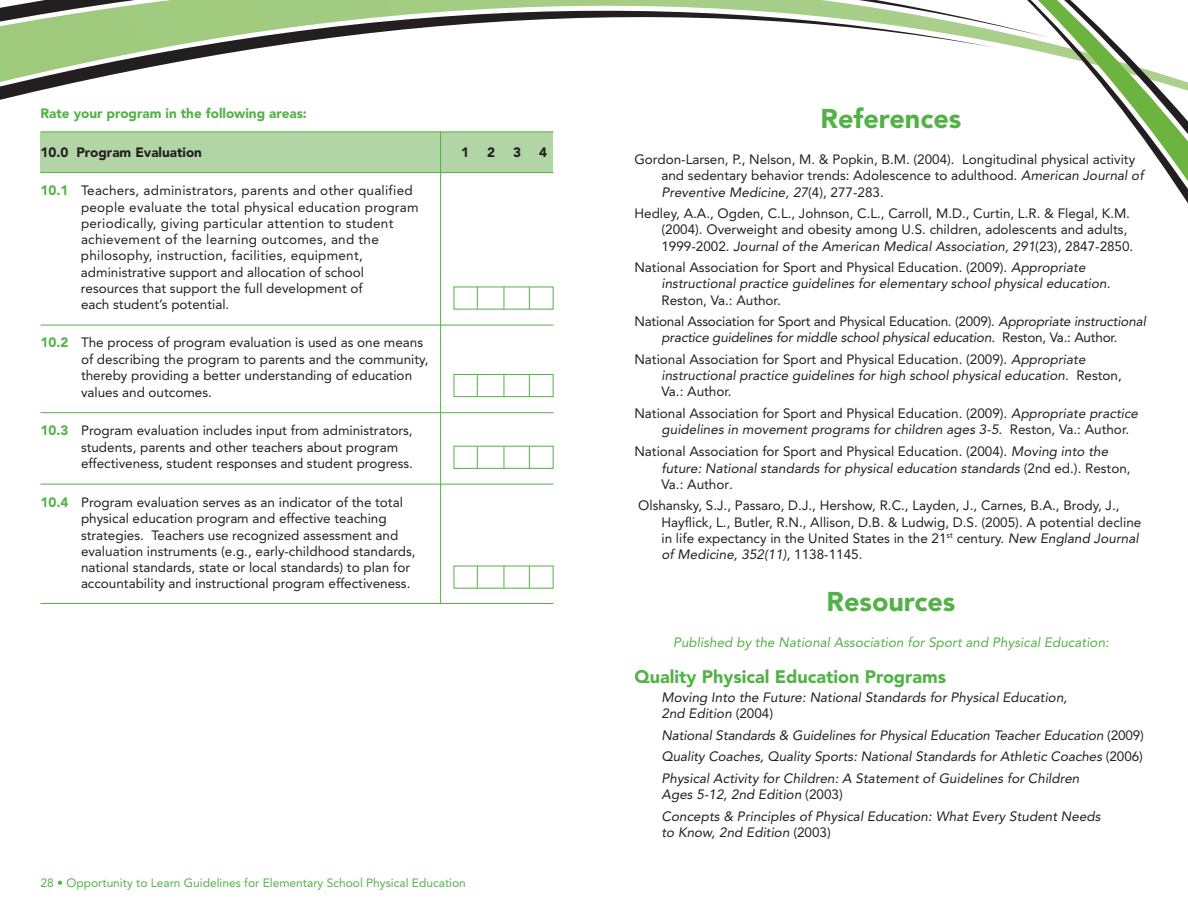
<style>
.page{position:relative;width:1188px;height:918px;background:#fff}
.page>*{position:absolute;margin:0;border:0;box-sizing:border-box;transform-origin:0 0}
.t1{font:900 27px "Avenir";color:#53b247}
.t2{font:900 18px "Avenir";color:#53b247}
.t3{font:13.5px/16.2px "Avenir";color:#231f20}
.t4{font:italic 13.5px/16.2px "Avenir";letter-spacing:.005em;color:#231f20}
.t5{font:13.5px/16.4px "Avenir";letter-spacing:.02em;color:#231f20}
.t6{font:italic 13.5px "Avenir";letter-spacing:.005em;color:#53b247}
.t7{font:900 13.5px "Avenir";color:#53b247}
.t8{font:900 13.5px "Avenir";color:#231f20}
.t9{font:12px "Avenir";color:#53b247}
.s1{font-weight:900;color:#53b247}
.s2{font-style:italic}
.s3{font-style:normal}
</style>
<div class="page">
<hr style="left:40px;top:325px;width:514px;height:1px;background:#53b247">
<hr style="left:40px;top:412px;width:514px;height:1px;background:#53b247">
<hr style="left:40px;top:484px;width:514px;height:1px;background:#53b247">
<hr style="left:40px;top:603px;width:514px;height:1px;background:#53b247">
<hr style="left:440px;top:132px;width:1px;height:472px;background:#53b247">
<svg style="left:504px;top:289px;width:1px;height:18px"></svg>
<svg style="left:529px;top:289px;width:1px;height:18px"></svg>
<svg style="left:477px;top:289px;width:1px;height:18px"></svg>
<svg style="left:504px;top:376px;width:1px;height:19px"></svg>
<svg style="left:529px;top:376px;width:1px;height:19px"></svg>
<svg style="left:477px;top:376px;width:1px;height:19px"></svg>
<div style="left:454px;top:374px;width:100px;height:23px;border:1px solid #53b247"></div>
<svg style="left:504px;top:448px;width:1px;height:19px"></svg>
<svg style="left:529px;top:448px;width:1px;height:19px"></svg>
<svg style="left:477px;top:448px;width:1px;height:19px"></svg>
<div style="left:454px;top:446px;width:100px;height:23px;border:1px solid #53b247"></div>
<svg style="left:504px;top:568px;width:1px;height:19px"></svg>
<svg style="left:529px;top:568px;width:1px;height:19px"></svg>
<svg style="left:477px;top:568px;width:1px;height:19px"></svg>
<div style="left:454px;top:566px;width:100px;height:23px;border:1px solid #53b247"></div>
<svg style="left:12px;top:0;width:1176px;height:262px"></svg>
<p class="t7" style="left:40px;top:108px;width:268px">Rate your program in the following areas:</p>
<p class="t8" style="left:40px;top:146px;width:163px">10.0 Program Evaluation</p>
<p class="t8" style="left:461px;top:146px;width:9px">1</p>
<p class="t8" style="left:487px;top:146px;width:9px">2</p>
<p class="t8" style="left:513px;top:146px;width:9px">3</p>
<p class="t8" style="left:539px;top:146px;width:9px">4</p>
<p class="t5" style="left:81px;top:183px;width:339px;text-indent:-40px"><span class="s1">10.1</span> Teachers, administrators, parents and other qualified people evaluate the total physical education program periodically, giving particular attention to student achievement of the learning outcomes, and the philosophy, instruction, facilities, equipment, administrative support and allocation of school resources that support the full development of<br>each student’s potential.</p>
<p class="t3" style="left:81px;top:336px;width:349px;text-indent:-40px"><span class="s1">10.2</span> The process of program evaluation is used as one means of describing the program to parents and the community, thereby providing a better understanding of education values and outcomes.</p>
<p class="t3" style="left:81px;top:423px;width:333px;text-indent:-40px"><span class="s1">10.3</span> Program evaluation includes input from administrators, students, parents and other teachers about program effectiveness, student responses and student progress.</p>
<p class="t3" style="left:81px;top:495px;width:336px;text-indent:-40px"><span class="s1">10.4</span> Program evaluation serves as an indicator of the total physical education program and effective teaching strategies. Teachers use recognized assessment and evaluation instruments (e.g., early-childhood standards, national standards, state or local standards) to plan for accountability and instructional program effectiveness.</p>
<p class="t9" style="left:40px;top:878px;width:427px">28 • Opportunity to Learn Guidelines for Elementary School Physical Education</p>
<h1 class="t1" style="left:821px;top:108px;width:142px">References</h1>
<p class="t3" style="left:661px;top:153px;width:484px;text-indent:-27px">Gordon-Larsen, P., Nelson, M. &amp; Popkin, B.M. (2004). Longitudinal physical activity and sedentary behavior trends: Adolescence to adulthood. <span class="s2">American Journal of<br>Preventive Medicine, 27</span>(4), 277-283.</p>
<p class="t3" style="left:662px;top:207px;width:473px;text-indent:-27px">Hedley, A.A., Ogden, C.L., Johnson, C.L., Carroll, M.D., Curtin, L.R. &amp; Flegal, K.M. (2004). Overweight and obesity among U.S. children, adolescents and adults,<br>1999-2002. <span class="s2">Journal of the American Medical Association, 291</span>(23), 2847-2850.</p>
<p class="t4" style="left:662px;top:261px;width:450px;text-indent:-27px"><span class="s3">National Association for Sport and Physical Education. (2009).</span> Appropriate instructional practice guidelines for elementary school physical education<span class="s3">.<br>Reston, Va.: Author.</span></p>
<p class="t3" style="left:635px;top:315px;width:513px;text-align:center">National Association for Sport and Physical Education. (2009). <span class="s2">Appropriate instructional practice guidelines for middle school physical education</span>. Reston, Va.: Author.</p>
<p class="t3" style="left:662px;top:352px;width:462px;text-indent:-27px">National Association for Sport and Physical Education. (2009). <span class="s2">Appropriate instructional practice guidelines for high school physical education</span>. Reston,<br>Va.: Author.</p>
<p class="t3" style="left:662px;top:406px;width:478px;text-indent:-27px">National Association for Sport and Physical Education. (2009). <span class="s2">Appropriate practice guidelines in movement programs for children ages 3-5.</span> Reston, Va.: Author.</p>
<p class="t3" style="left:662px;top:445px;width:471px;text-indent:-27px">National Association for Sport and Physical Education. (2004). <span class="s2">Moving into the future: National standards for physical education standards</span> (2nd ed.). Reston,<br>Va.: Author<span class="s2">.</span></p>
<p class="t3" style="left:662px;top:499px;width:481px;text-indent:-23px">Olshansky, S.J., Passaro, D.J., Hershow, R.C., Layden, J., Carnes, B.A., Brody, J., Hayflick, L., Butler, R.N., Allison, D.B. &amp; Ludwig, D.S. (2005). A potential decline in life expectancy in the United States in the 21<sup>st</sup> century. <span class="s2">New England Journal of Medicine, 352(11),</span> 1138-1145.</p>
<h1 class="t1" style="left:827px;top:591px;width:130px">Resources</h1>
<p class="t6" style="left:673px;top:637px;width:437px">Published by the National Association for Sport and Physical Education:</p>
<h2 class="t2" style="left:634px;top:669px;width:313px">Quality Physical Education Programs</h2>
<p class="t4" style="left:662px;top:690px;width:407px">Moving Into the Future: National Standards for Physical Education,<br>2nd Edition <span class="s3">(2004)</span></p>
<p class="t4" style="left:662px;top:725px;width:484px;line-height:21.6px;text-align:justify">National Standards &amp; Guidelines for Physical Education Teacher Education <span class="s3">(2009)<br></span>Quality Coaches, Quality Sports: National Standards for Athletic Coaches <span class="s3">(2006)<br></span>Physical Activity for Children: A Statement of Guidelines for Children</p>
<p class="t4" style="left:662px;top:785px;width:441px;line-height:21.6px">Ages 5-12, 2nd Edition <span class="s3">(2003)<br></span>Concepts &amp; Principles of Physical Education: What Every Student Needs</p>
<p class="t4" style="left:662px;top:825px;width:171px">to Know, 2nd Edition <span class="s3">(2003)</span></p>
</div>
